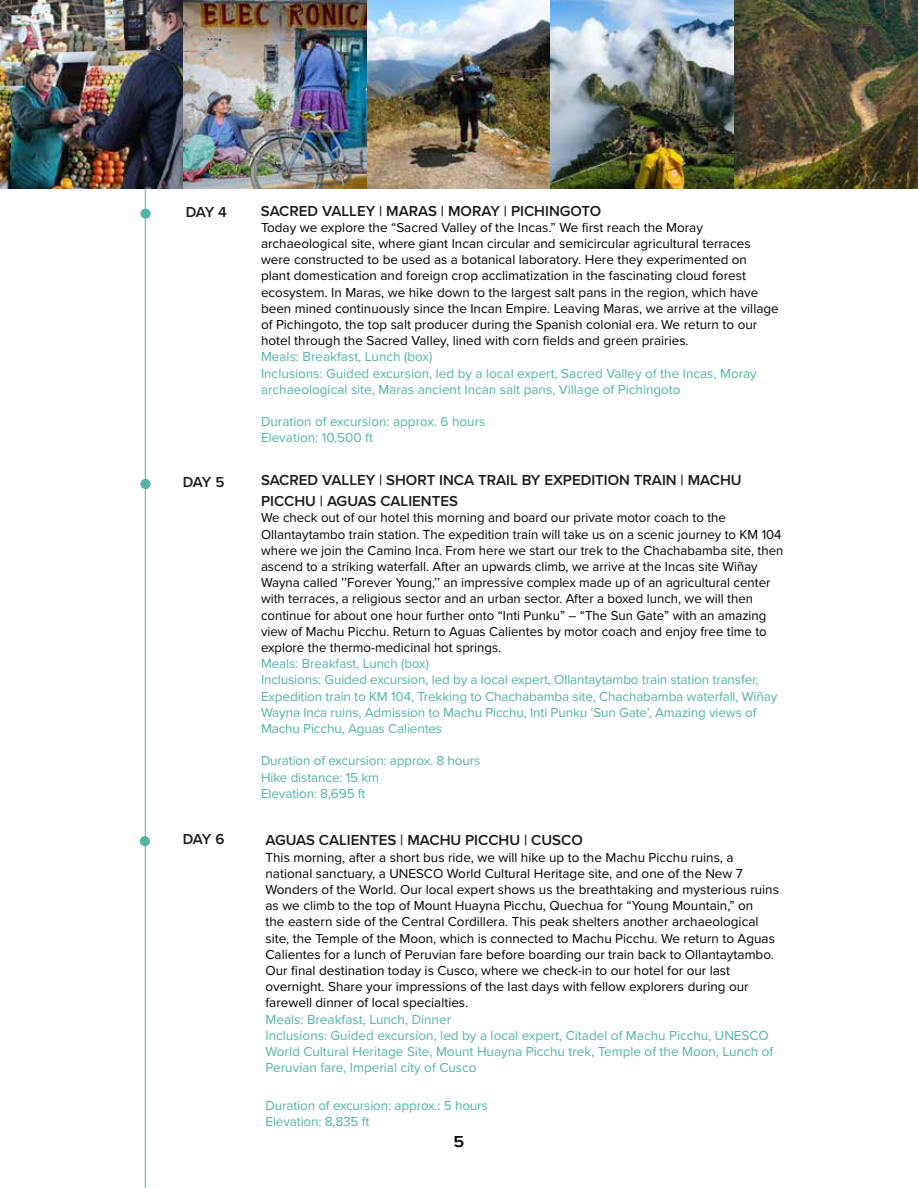
<style>
.page{position:relative;width:918px;height:1188px;background:#fff}
.page>*{position:absolute;margin:0;border:0;box-sizing:border-box;transform-origin:0 0}
.t1{font:600 16.5px "Proxima Nova";color:#000101;scale:1.1 1}
.t2{font:600 15px/21.6px "Proxima Nova";color:#1a1a1a}
.t3{font:13.5px/16.2px "Proxima Nova";color:#000}
.t4{font:13.5px/16.2px "Proxima Nova";color:#52b3a7}
</style>
<div class="page">
<img style="left:0;top:0;width:918px;height:189px">
<hr style="left:145px;top:188px;width:1px;height:1000px;background:#52b3a7">
<div style="left:140px;top:209px;width:11px;height:10px;background:#52b3a7;border-radius:50%"></div>
<div style="left:140px;top:479px;width:11px;height:10px;background:#52b3a7;border-radius:50%"></div>
<div style="left:140px;top:836px;width:10px;height:10px;background:#52b3a7;border-radius:50%"></div>
<p class="t2" style="left:186px;top:201px;width:43px">DAY 4</p>
<p class="t2" style="left:183px;top:471px;width:43px">DAY 5</p>
<p class="t2" style="left:183px;top:827px;width:43px">DAY 6</p>
<p class="t2" style="left:261px;top:199px;width:342px">SACRED VALLEY | MARAS | MORAY | PICHINGOTO</p>
<p class="t3" style="left:261px;top:219px;width:519px">Today we explore the “Sacred Valley of the Incas.” We first reach the Moray archaeological site, where giant Incan circular and semicircular agricultural terraces were constructed to be used as a botanical laboratory. Here they experimented on plant domestication and foreign crop acclimatization in the fascinating cloud forest ecosystem. In Maras, we hike down to the largest salt pans in the region, which have been mined continuously since the Incan Empire. Leaving Maras, we arrive at the village of Pichingoto, the top salt producer during the Spanish colonial era. We return to our hotel through the Sacred Valley, lined with corn fields and green prairies.</p>
<p class="t4" style="left:261px;top:348px;width:497px">Meals: Breakfast, Lunch (box)<br>Inclusions: Guided excursion, led by a local expert, Sacred Valley of the Incas, Moray archaeological site, Maras ancient Incan salt pans, Village of Pichingoto</p>
<p class="t4" style="left:261px;top:413px;width:226px">Duration of excursion: approx. 6 hours<br>Elevation: 10,500 ft</p>
<p class="t2" style="left:261px;top:468px;width:482px">SACRED VALLEY | SHORT INCA TRAIL BY EXPEDITION TRAIN | MACHU<br>PICCHU | AGUAS CALIENTES</p>
<p class="t3" style="left:261px;top:509px;width:524px">We check out of our hotel this morning and board our private motor coach to the Ollantaytambo train station. The expedition train will take us on a scenic journey to KM 104 where we join the Camino Inca. From here we start our trek to the Chachabamba site, then ascend to a striking waterfall. After an upwards climb, we arrive at the Incas site Wiñay Wayna called ’’Forever Young,’’ an impressive complex made up of an agricultural center with terraces, a religious sector and an urban sector. After a boxed lunch, we will then continue for about one hour further onto “Inti Punku” – “The Sun Gate” with an amazing view of Machu Picchu. Return to Aguas Calientes by motor coach and enjoy free time to explore the thermo-medicinal hot springs.</p>
<p class="t4" style="left:261px;top:655px;width:518px">Meals: Breakfast, Lunch (box)<br>Inclusions: Guided excursion, led by a local expert, Ollantaytambo train station transfer, Expedition train to KM 104, Trekking to Chachabamba site, Chachabamba waterfall, Wiñay Wayna Inca ruins, Admission to Machu Picchu, Inti Punku ‘Sun Gate’, Amazing views of Machu Picchu, Aguas Calientes</p>
<p class="t4" style="left:261px;top:752px;width:221px">Duration of excursion: approx. 8 hours<br>Hike distance: 15 km<br>Elevation: 8,695 ft</p>
<p class="t2" style="left:266px;top:829px;width:319px">AGUAS CALIENTES | MACHU PICCHU | CUSCO</p>
<p class="t3" style="left:266px;top:848px;width:515px">This morning, after a short bus ride, we will hike up to the Machu Picchu ruins, a national sanctuary, a UNESCO World Cultural Heritage site, and one of the New 7<br>Wonders of the World. Our local expert shows us the breathtaking and mysterious ruins as we climb to the top of Mount Huayna Picchu, Quechua for “Young Mountain,” on<br>the eastern side of the Central Cordillera. This peak shelters another archaeological site, the Temple of the Moon, which is connected to Machu Picchu. We return to Aguas Calientes for a lunch of Peruvian fare before boarding our train back to Ollantaytambo.<br>Our final destination today is Cusco, where we check-in to our hotel for our last overnight. Share your impressions of the last days with fellow explorers during our farewell dinner of local specialties.</p>
<p class="t4" style="left:266px;top:1010px;width:509px">Meals: Breakfast, Lunch, Dinner<br>Inclusions: Guided excursion, led by a local expert, Citadel of Machu Picchu, UNESCO World Cultural Heritage Site, Mount Huayna Picchu trek, Temple of the Moon, Lunch of Peruvian fare, Imperial city of Cusco</p>
<p class="t4" style="left:266px;top:1097px;width:224px">Duration of excursion: approx.: 5 hours<br>Elevation: 8,835 ft</p>
<p class="t1" style="left:454px;top:1129px;width:11px">5</p>
</div>
